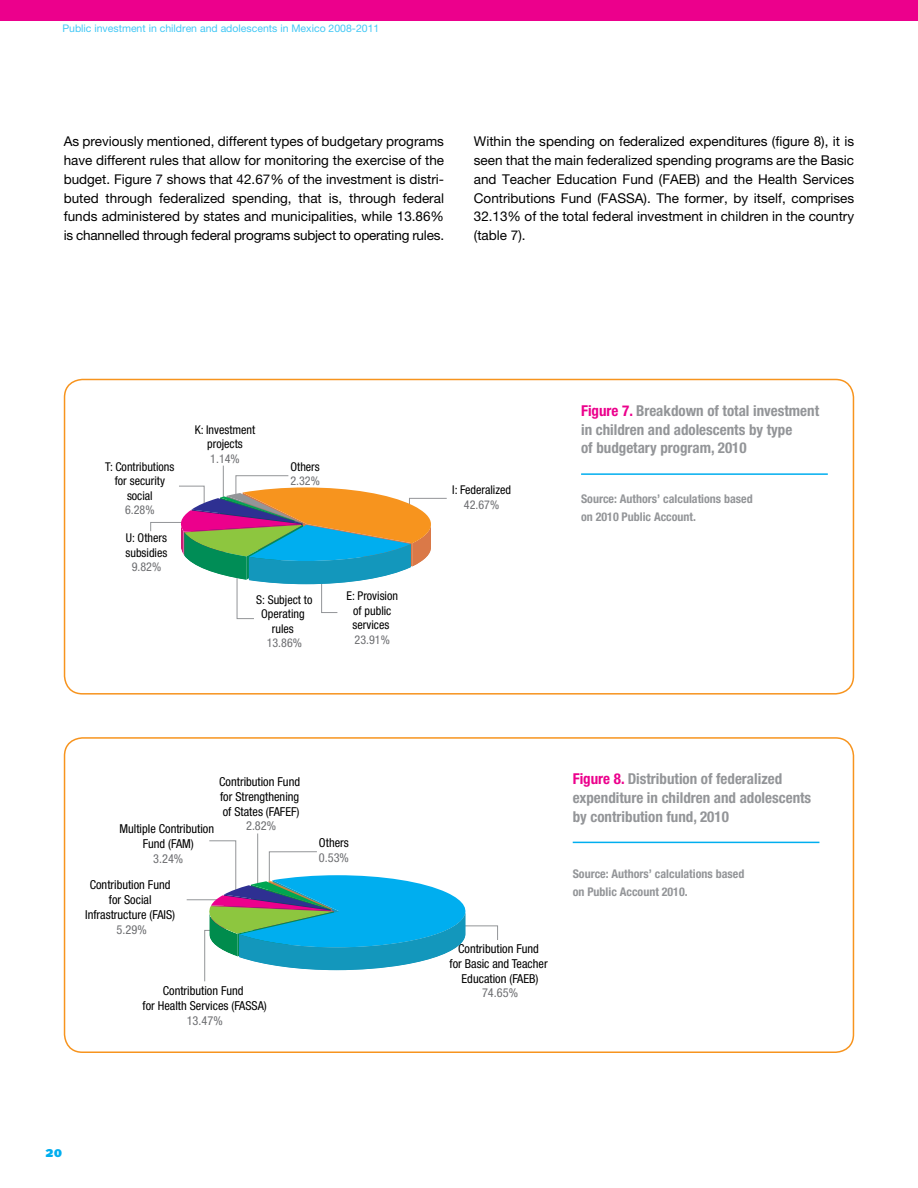
<style>
.page{position:relative;width:918px;height:1188px;background:#fff}
.page>*{position:absolute;margin:0;border:0;box-sizing:border-box;transform-origin:0 0}
.t1{font:700 condensed 15px/18.8px "Helvetica Neue LT Pro";color:#939598}
.t2{font:900 15px "Meta Pro";color:#00aeef}
.t3{font:13.5px/18.8px "Helvetica Neue LT Pro";letter-spacing:-.01em;color:#000;text-align:justify}
.t4{font:condensed 12.3px/14.9px "Helvetica Neue LT Pro";color:#000;text-align:center}
.t5{font:condensed 12.3px "Helvetica Neue LT Pro";color:#6d6e71}
.t6{font:condensed 12.15px/14.5px "Helvetica Neue LT Pro";color:#000;text-align:center}
.t7{font:condensed 12.15px "Helvetica Neue LT Pro";color:#6d6e71}
.t8{font:700 condensed 12px/18.8px "Helvetica Neue LT Pro";color:#939598}
.t9{font:10.5px "Helvetica Neue LT Pro";color:#44c8f5}
.s1{color:#ec008c}
</style>
<div class="page">
<div style="left:0;top:0;width:918px;height:21px;background:#ec008c"></div>
<div style="left:64px;top:379px;width:790px;height:316px;border:2px solid #f7941e;border-radius:18px"></div>
<div style="left:64px;top:737px;width:790px;height:316px;border:2px solid #f7941e;border-radius:18px"></div>
<hr style="left:581px;top:473px;width:247px;height:2px;background:#00aeef">
<hr style="left:573px;top:842px;width:246px;height:1px;background:#00aeef">
<hr style="left:223px;top:466px;width:1px;height:32px;background:#939598">
<svg style="left:150px;top:475px;width:297px;height:144px"></svg>
<hr style="left:257px;top:833px;width:1px;height:51px;background:#939598">
<hr style="left:187px;top:899px;width:34px;height:1px;background:#939598">
<svg style="left:204px;top:840px;width:294px;height:142px"></svg>
<p class="t9" style="left:62px;top:22px;width:319px">Public investment in children and adolescents in Mexico 2008-2011</p>
<p class="t3" style="left:64px;top:132px;width:382px">As previously mentioned, different types of budgetary programs have different rules that allow for monitoring the exercise of the budget. Figure 7 shows that 42.67% of the investment is distri&shy;buted through federalized spending, that is, through federal funds administered by states and municipalities, while 13.86% is channelled through federal programs subject to operating rules.</p>
<p class="t3" style="left:474px;top:132px;width:382px">Within the spending on federalized expenditures (figure 8), it is seen that the main federalized spending programs are the Basic and Teacher Education Fund (FAEB) and the Health Services Contributions Fund (FASSA). The former, by itself, comprises 32.13% of the total federal investment in children in the country (table 7).</p>
<p class="t6" style="left:105px;top:459px;width:71px">T: Contributions for security social</p>
<p class="t7" style="left:125px;top:503px;width:31px">6.28%</p>
<p class="t6" style="left:126px;top:531px;width:43px;text-align:left">U: Others subsidies</p>
<p class="t7" style="left:132px;top:560px;width:31px">9.82%</p>
<p class="t6" style="left:195px;top:422px;width:62px">K: Investment projects</p>
<p class="t7" style="left:210px;top:452px;width:31px">1.14%</p>
<p class="t6" style="left:290px;top:459px;width:31px">Others</p>
<p class="t7" style="left:290px;top:474px;width:31px">2.32%</p>
<p class="t6" style="left:256px;top:592px;width:58px">S: Subject to<br>Operating rules</p>
<p class="t7" style="left:267px;top:636px;width:37px">13.86%</p>
<p class="t6" style="left:347px;top:588px;width:53px">E: Provision of public services</p>
<p class="t7" style="left:355px;top:632px;width:37px">23.91%</p>
<p class="t4" style="left:219px;top:774px;width:82px;text-align:justify">Contribution Fund for Strengthening of States (FAFEF)</p>
<p class="t5" style="left:246px;top:819px;width:32px">2.82%</p>
<p class="t4" style="left:120px;top:822px;width:96px">Multiple Contribution<br>Fund (FAM)</p>
<p class="t5" style="left:153px;top:852px;width:32px">3.24%</p>
<p class="t4" style="left:85px;top:878px;width:92px">Contribution Fund for Social<br>Infrastructure (FAIS)</p>
<p class="t5" style="left:117px;top:922px;width:32px">5.29%</p>
<p class="t4" style="left:319px;top:835px;width:31px">Others</p>
<p class="t5" style="left:319px;top:850px;width:32px">0.53%</p>
<p class="t4" style="left:143px;top:983px;width:126px">Contribution Fund<br>for Health Services (FASSA)</p>
<p class="t5" style="left:187px;top:1013px;width:38px">13.47%</p>
<p class="t2" style="left:45px;top:1142px;width:19px">20</p>
<p class="t6" style="left:452px;top:482px;width:60px">I: Federalized</p>
<p class="t7" style="left:464px;top:497px;width:37px">42.67%</p>
<p class="t1" style="left:581px;top:401px;width:240px"><span class="s1">Figure 7.</span> Breakdown of total investment in children and adolescents by type<br>of budgetary program, 2010</p>
<p class="t8" style="left:581px;top:489px;width:173px">Source: Authors’ calculations based on 2010 Public Account.</p>
<p class="t4" style="left:450px;top:941px;width:100px">Contribution Fund<br>for Basic and Teacher<br>Education (FAEB)</p>
<p class="t5" style="left:482px;top:986px;width:38px">74.65%</p>
<p class="t1" style="left:573px;top:769px;width:240px"><span class="s1">Figure 8.</span> Distribution of federalized expenditure in children and adolescents by contribution fund, 2010</p>
<p class="t8" style="left:573px;top:864px;width:173px">Source: Authors’ calculations based on Public Account 2010.</p>
</div>
